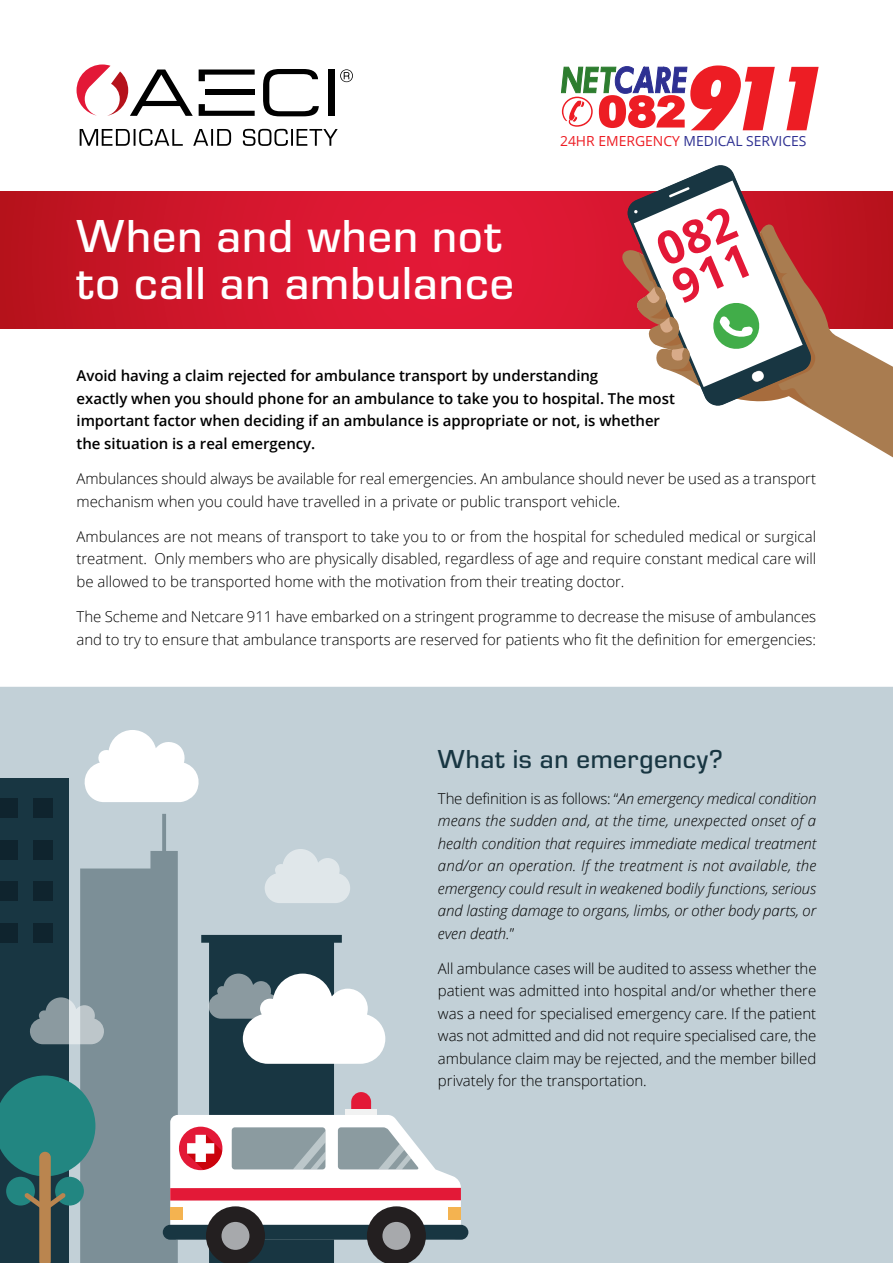
<style>
.page{position:relative;width:893px;height:1263px;background:#fff}
.page>*{position:absolute;margin:0;border:0;box-sizing:border-box;transform-origin:0 0}
.t1{font:500 48px/46.5px "Eurostile";letter-spacing:.025em;color:#fff}
.t2{font:700 46.2px/40.2px "Open Sans";color:#e31837}
.t3{font:500 27px "Eurostile";letter-spacing:.02em;color:#183642}
.t4{font:300 15px/22.5px "Open Sans";letter-spacing:-.005em;color:#000}
.t5{font:italic 300 15px/22.5px "Open Sans";letter-spacing:-.005em;color:#000;text-align:justify}
.t6{font:600 15px/22.5px "Open Sans";letter-spacing:-.005em;color:#000}
.t7{font:13.95px "Open Sans";color:#2e3092}
.s1{color:#ed1d24}
.s2{font-style:normal}
</style>
<div class="page">
<svg style="left:0;top:191px;width:893px;height:138px;background:#d3162d"></svg>
<div style="left:0;top:687px;width:893px;height:576px;background:#c2d0d7"></div>
<svg style="left:199px;top:69px;width:56px;height:12px"></svg>
<svg style="left:199px;top:104px;width:56px;height:12px"></svg>
<div style="left:205px;top:89px;width:50px;height:6px;background:#000"></div>
<svg style="left:263px;top:69px;width:56px;height:47px"></svg>
<div style="left:328px;top:69px;width:6px;height:47px;background:#000"></div>
<svg style="left:77px;top:64px;width:116px;height:52px"></svg>
<svg style="left:340px;top:69px;width:13px;height:13px"></svg>
<svg style="left:80px;top:129px;width:258px;height:17px"></svg>
<div style="left:0;top:779px;width:68px;height:484px;background:#183642"></div>
<div style="left:33px;top:798px;width:20px;height:20px;background:#0f242e"></div>
<div style="left:0;top:798px;width:18px;height:20px;background:#0f242e"></div>
<svg style="left:81px;top:730px;width:121px;height:72px"></svg>
<svg style="left:0;top:814px;width:461px;height:449px"></svg>
<div style="left:221px;top:1222px;width:28px;height:28px;background:#a7a9ac;border-radius:50%"></div>
<svg style="left:786px;top:67px;width:33px;height:63px"></svg>
<svg style="left:561px;top:65px;width:214px;height:65px"></svg>
<svg style="left:809px;top:219px;width:84px;height:239px"></svg>
<svg style="left:681px;top:165px;width:56px;height:16px"></svg>
<svg style="left:618px;top:181px;width:199px;height:227px"></svg>
<h1 class="t1" style="left:77px;top:211px;width:439px">When and when not to call an ambulance</h1>
<p class="t7" style="left:560px;top:131px;width:248px"><span class="s1">24HR EMERGENCY</span> MEDICAL SERVICES</p>
<h2 class="t2" style="left:650px;top:232px;width:83px;rotate:-23deg">082<br>911</h2>
<p class="t6" style="left:77px;top:364px;width:600px">Avoid having a claim rejected for ambulance transport by understanding<br>exactly when you should phone for an ambulance to take you to hospital. The most important factor when deciding if an ambulance is appropriate or not, is whether the situation is a real emergency.</p>
<p class="t4" style="left:77px;top:467px;width:741px">Ambulances should always be available for real emergencies. An ambulance should never be used as a transport mechanism when you could have travelled in a private or public transport vehicle.</p>
<p class="t4" style="left:77px;top:525px;width:741px;text-align:justify">Ambulances are not means of transport to take you to or from the hospital for scheduled medical or surgical treatment. Only members who are physically disabled, regardless of age and require constant medical care will be allowed to be transported home with the motivation from their treating doctor.</p>
<p class="t4" style="left:77px;top:605px;width:741px">The Scheme and Netcare 911 have embarked on a stringent programme to decrease the misuse of ambulances and to try to ensure that ambulance transports are reserved for patients who fit the definition for emergencies:</p>
<h3 class="t3" style="left:438px;top:741px;width:287px">What is an emergency?</h3>
<p class="t5" style="left:438px;top:786px;width:380px"><span class="s2">The definition is as follows: “</span>An emergency medical condition means the sudden and, at the time, unexpected onset of a health condition that requires immediate medical treatment and/or an operation. If the treatment is not available, the emergency could result in weakened bodily functions, serious and lasting damage to organs, limbs, or other body parts, or even death.<span class="s2">”</span></p>
<p class="t4" style="left:438px;top:957px;width:380px;text-align:justify">All ambulance cases will be audited to assess whether the patient was admitted into hospital and/or whether there was a need for specialised emergency care. If the patient was not admitted and did not require specialised care, the ambulance claim may be rejected, and the member billed privately for the transportation.</p>
</div>
